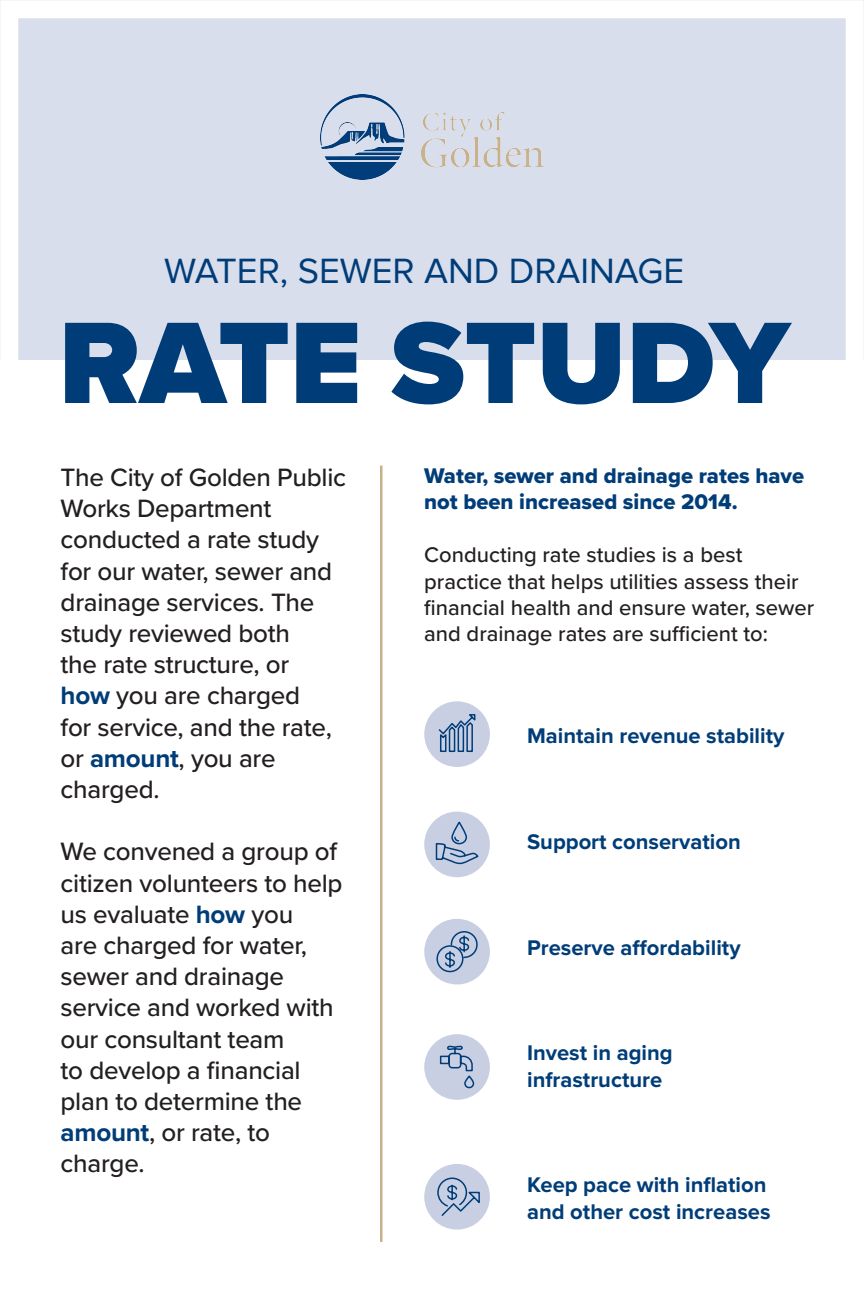
<style>
.page{position:relative;width:864px;height:1296px;background:#fff}
.page>*{position:absolute;margin:0;border:0;box-sizing:border-box;transform-origin:0 0}
.t1{font:900 120.2px "Proxima Nova";color:#003d78}
.t2{font:36.4px "Proxima Nova";color:#003d78}
.t3{font:500 26px/31.2px "Proxima Nova";letter-spacing:-.01em;color:#231f20}
.t4{font:700 22px/26.4px "Proxima Nova";color:#003d78}
.t5{font:500 22px/26.4px "Proxima Nova";color:#231f20}
.t6{font:22px/26.4px "Proxima Nova Extrabld";color:#003d78}
.s1{font-weight:700;color:#003d78}
</style>
<div class="page">
<div style="left:424px;top:701px;width:66px;height:66px;background:#c8cfe2;border-radius:50%"></div>
<div style="left:424px;top:812px;width:66px;height:65px;background:#c8cfe2;border-radius:50%"></div>
<div style="left:424px;top:919px;width:66px;height:65px;background:#c8cfe2;border-radius:50%"></div>
<div style="left:424px;top:1034px;width:66px;height:66px;background:#c8cfe2;border-radius:50%"></div>
<div style="left:424px;top:1164px;width:66px;height:66px;background:#c8cfe2;border-radius:50%"></div>
<hr style="left:380px;top:466px;width:2px;height:776px;background:#c8b08b">
<svg style="left:435px;top:822px;width:44px;height:43px"></svg>
<svg style="left:436px;top:931px;width:42px;height:42px"></svg>
<svg style="left:439px;top:1045px;width:36px;height:44px"></svg>
<svg style="left:437px;top:1177px;width:43px;height:39px"></svg>
<svg style="left:438px;top:714px;width:38px;height:38px"></svg>
<div style="left:0;top:0;width:864px;height:360px;background:#d9deec"></div>
<img style="left:321px;top:95px;width:222px;height:85px">
<div style="left:0;top:0;width:864px;height:1296px;border:18px solid #fff"></div>
<p class="t2" style="left:164px;top:255px;width:522px">WATER, SEWER AND DRAINAGE</p>
<p class="t1" style="left:59px;top:273px;width:733px">RATE STUDY</p>
<p class="t3" style="left:61px;top:461px;width:287px">The City of Golden Public<br>Works Department conducted a rate study for our water, sewer and drainage services. The study reviewed both<br>the rate structure, or<br><span class="s1">how</span> you are charged<br>for service, and the rate, or <span class="s1">amount</span>, you are charged.</p>
<p class="t3" style="left:61px;top:835px;width:283px">We convened a group of citizen volunteers to help us evaluate <span class="s1">how</span> you<br>are charged for water, sewer and drainage service and worked with our consultant team<br>to develop a financial plan to determine the <span class="s1">amount</span>, or rate, to charge.</p>
<p class="t6" style="left:424px;top:462px;width:381px">Water, sewer and drainage rates have not been increased since 2014.</p>
<p class="t5" style="left:424px;top:541px;width:392px">Conducting rate studies is a best practice that helps utilities assess their financial health and ensure water, sewer and drainage rates are sufficient to:</p>
<p class="t4" style="left:527px;top:723px;width:259px">Maintain revenue stability</p>
<p class="t4" style="left:527px;top:829px;width:215px">Support conservation</p>
<p class="t4" style="left:527px;top:935px;width:215px">Preserve affordability</p>
<p class="t4" style="left:527px;top:1040px;width:147px">Invest in aging infrastructure</p>
<p class="t4" style="left:527px;top:1172px;width:241px">Keep pace with inflation</p>
<p class="t4" style="left:527px;top:1199px;width:245px">and other cost increases</p>
</div>
